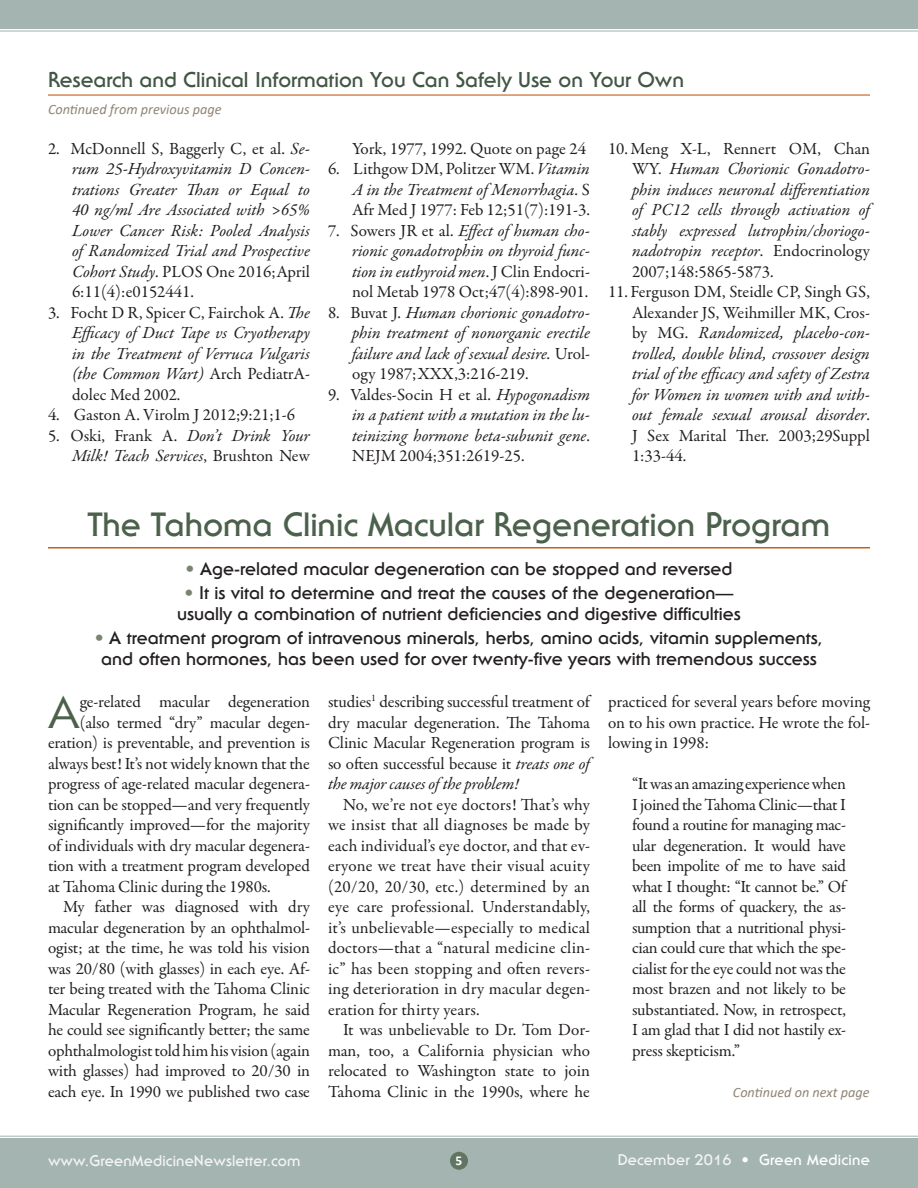
<style>
.page{position:relative;width:918px;height:1188px;background:#fff}
.page>*{position:absolute;margin:0;border:0;box-sizing:border-box;transform-origin:0 0}
.Body-no-indent-dropc{font:44.4px "Serif Gothic Std";color:#4b614c;scale:1.09 1}
.Headline{font:700 33px "Serif Gothic Std";color:#4b614c}
.Continuation-header{font:700 21px "Serif Gothic Std";color:#415643}
.Deck-bulleted-list{font:700 18px/21px "Serif Gothic Std";color:#231f20;text-align:center}
.t1{font:italic 17.1px/20.5px "Garamond Premr Pro";letter-spacing:-.005em;color:#231f20;text-align:justify}
.Body{font:17.1px/20.5px "Garamond Premr Pro";letter-spacing:-.005em;color:#231f20;text-align:justify}
.Block-indent{font:17.1px/20.5px "Garamond Premr Pro";letter-spacing:-.005em;color:#231f20;text-align:justify}
.Body-no-indent-dropc-2{font:17.1px "Garamond Premr Pro";letter-spacing:-.015em;color:#231f20}
.t2{font:700 15.15px "Serif Gothic Std";letter-spacing:.01em;color:#f3f4f4}
.t3{font:700 15px "Serif Gothic Std";letter-spacing:.02em;color:#fff}
.Continuation-line-le{font:italic 14.25px "Calibri";color:#8f8473}
.Continuation-line-ri{font:italic 14.25px "Calibri";color:#8f8473}
.t4{font:700 13.5px "Calibri";color:#fff}
.s1{font-style:normal}
.s2{font-style:italic}
.s3{color:#7a856d}
.s4{color:#f3f4f4}
</style>
<div class="page">
<svg style="left:0;top:0;width:918px;height:32px;background:#a8b8b5"></svg>
<svg style="left:0;top:1135px;width:918px;height:6px"></svg>
<div style="left:0;top:1141px;width:918px;height:47px;background:#a3b4b1"></div>
<div style="left:450px;top:1152px;width:18px;height:18px;background:#617662;border-radius:50%"></div>
<hr style="left:48px;top:94px;width:822px;height:2px;background:#c85f1d">
<hr style="left:48px;top:547px;width:822px;height:1px;background:#c85f1d">
<p class="Continuation-header" style="left:48px;top:67px;width:638px">Research and Clinical Information You Can Safely Use on Your Own</p>
<p class="Continuation-line-le" style="left:48px;top:99px;width:175px">Continued from previous page</p>
<p class="t1" style="left:72px;top:139px;width:240px;text-indent:-24px"><span class="s1">2. McDonnell S, Baggerly C, et al.</span> Se&shy;rum 25-Hydroxyvitamin D Concen&shy;trations Greater Than or Equal to 40 ng/ml Are Associated with &gt;65% Lower Cancer Risk: Pooled Analysis of Randomized Trial and Prospective Cohort Study<span class="s1">. PLOS One 2016;April 6:11(4):e0152441.</span></p>
<p class="t1" style="left:72px;top:303px;width:240px;text-indent:-24px"><span class="s1">3. Focht D R, Spicer C, Fairchok A.</span> The Efficacy of Duct Tape vs Cryotherapy in the Treatment of Verruca Vulgaris (the Common Wart) <span class="s1">Arch PediatrA&shy;dolec Med 2002.</span></p>
<p class="Block-indent" style="left:48px;top:405px;width:249px">4. Gaston A. Virolm J 2012;9:21;1-6</p>
<p class="t1" style="left:48px;top:426px;width:264px;text-align:right"><span class="s1">5. Oski, Frank A.</span> Don’t Drink Your<br>Milk! Teach Services<span class="s1">, Brushton New</span></p>
<p class="Block-indent" style="left:352px;top:139px;width:235px">York, 1977, 1992. Quote on page 24</p>
<p class="Block-indent" style="left:352px;top:159px;width:240px;text-indent:-24px">6. Lithgow DM, Politzer WM. <span class="s2">Vitamin A in the Treatment of Menorrhagia</span>. S Afr Med J 1977: Feb 12;51(7):191-3.</p>
<p class="t1" style="left:352px;top:221px;width:240px;text-indent:-24px"><span class="s1">7. Sowers JR et al.</span> Effect of human cho&shy;rionic gonadotrophin on thyroid func&shy;tion in euthyroid men<span class="s1">. J Clin Endocri&shy;nol Metab 1978 Oct;47(4):898-901.</span></p>
<p class="t1" style="left:352px;top:303px;width:240px;text-indent:-24px"><span class="s1">8. Buvat J.</span> Human chorionic gonadotro&shy;phin treatment of nonorganic erectile failure and lack of sexual desire. <span class="s1">Urol&shy;ogy 1987;XXX,3:216-219.</span></p>
<p class="t1" style="left:352px;top:385px;width:240px;text-indent:-24px"><span class="s1">9. Valdes-Socin H et al.</span> Hypogonadism in a patient with a mutation in the lu&shy;teinizing hormone beta-subunit gene<span class="s1">.<br>NEJM 2004;351:2619-25.</span></p>
<p class="t1" style="left:632px;top:139px;width:240px;text-indent:-24px"><span class="s1">10.Meng X-L, Rennert OM, Chan WY.</span> Human Chorionic Gonadotro&shy;phin induces neuronal differentiation of PC12 cells through activation of stably expressed lutrophin/choriogo&shy;nadotropin receptor<span class="s1">. Endocrinology 2007;148:5865-5873.</span></p>
<p class="t1" style="left:632px;top:283px;width:240px;text-indent:-24px"><span class="s1">11. Ferguson DM, Steidle CP, Singh GS, Alexander JS, Weihmiller MK, Cros&shy;by MG.</span> Randomized, placebo-con&shy;trolled, double blind, crossover design trial of the efficacy and safety of Zestra for Women in women with and with&shy;out female sexual arousal disorder<span class="s1">.<br>J Sex Marital Ther. 2003;29Suppl 1:33-44.</span></p>
<p class="Headline" style="left:88px;top:506px;width:744px">The Tahoma Clinic Macular Regeneration Program</p>
<p class="Deck-bulleted-list" style="left:186px;top:559px;width:548px"><span class="s3">•</span> Age-related macular degeneration can be stopped and reversed</p>
<p class="Deck-bulleted-list" style="left:177px;top:583px;width:565px"><span class="s3">•</span> It is vital to determine and treat the causes of the degeneration— usually a combination of nutrient deficiencies and digestive difficulties</p>
<p class="Deck-bulleted-list" style="left:95px;top:628px;width:730px"><span class="s3">•</span> A treatment program of intravenous minerals, herbs, amino acids, vitamin supplements, and often hormones, has been used for over twenty-five years with tremendous success</p>
<p class="Body-no-indent-dropc" style="left:48px;top:685px;width:31px">A</p>
<p class="Body-no-indent-dropc-2" style="left:80px;top:691px;width:232px">ge-related macular degeneration</p>
<p class="Body-no-indent-dropc-2" style="left:80px;top:712px;width:232px">(also termed “dry” macular degen-</p>
<p class="Body-no-indent-dropc-2" style="left:48px;top:732px;width:264px">eration) is preventable, and prevention is</p>
<p class="Body-no-indent-dropc-2" style="left:48px;top:753px;width:263px">always best! It’s not widely known that the</p>
<p class="Body-no-indent-dropc-2" style="left:48px;top:773px;width:264px">progress of age-related macular degenera-</p>
<p class="Body-no-indent-dropc-2" style="left:48px;top:794px;width:264px">tion can be stopped—and very frequently</p>
<p class="Body-no-indent-dropc-2" style="left:48px;top:814px;width:264px">significantly improved—for the majority</p>
<p class="Body-no-indent-dropc-2" style="left:48px;top:835px;width:264px">of individuals with dry macular degenera-</p>
<p class="Body-no-indent-dropc-2" style="left:48px;top:855px;width:264px">tion with a treatment program developed</p>
<p class="Body-no-indent-dropc-2" style="left:48px;top:876px;width:224px">at Tahoma Clinic during the 1980s.</p>
<p class="Body" style="left:48px;top:897px;width:264px;text-indent:15px">My father was diagnosed with dry macular degeneration by an ophthalmol&shy;ogist; at the time, he was told his vision was 20/80 (with glasses) in each eye. Af&shy;ter being treated with the Tahoma Clinic Macular Regeneration Program, he said he could see significantly better; the same ophthalmologist told him his vision (again with glasses) had improved to 20/30 in each eye. In 1990 we published two case</p>
<p class="Body" style="left:328px;top:692px;width:264px">studies<sup>1</sup> describing successful treatment of dry macular degeneration. The Tahoma Clinic Macular Regeneration program is so often successful because it <span class="s2">treats one of the major causes of the problem!</span></p>
<p class="Body" style="left:328px;top:794px;width:264px;text-indent:15px">No, we’re not eye doctors! That’s why we insist that all diagnoses be made by each individual’s eye doctor, and that ev&shy;eryone we treat have their visual acuity (20/20, 20/30, etc.) determined by an eye care professional. Understandably, it’s unbelievable—especially to medical doctors—that a “natural medicine clin&shy;ic” has been stopping and often revers&shy;ing deterioration in dry macular degen&shy;eration for thirty years.</p>
<p class="Body" style="left:328px;top:1020px;width:264px;text-indent:15px">It was unbelievable to Dr. Tom Dor&shy;man, too, a California physician who relocated to Washington state to join Tahoma Clinic in the 1990s, where he</p>
<p class="Body" style="left:608px;top:692px;width:264px">practiced for several years before moving on to his own practice. He wrote the fol&shy;lowing in 1998:</p>
<p class="Block-indent" style="left:632px;top:774px;width:216px">“It was an amazing experience when I joined the Tahoma Clinic—that I found a routine for managing mac&shy;ular degeneration. It would have been impolite of me to have said what I thought: “It cannot be.” Of all the forms of quackery, the as&shy;sumption that a nutritional physi&shy;cian could cure that which the spe&shy;cialist for the eye could not was the most brazen and not likely to be substantiated. Now, in retrospect, I am glad that I did not hastily ex&shy;press skepticism.”</p>
<p class="Continuation-line-ri" style="left:733px;top:1082px;width:138px">Continued on next page</p>
<p class="t2" style="left:48px;top:1152px;width:254px">www.GreenMedicineNewsletter.com</p>
<p class="t4" style="left:456px;top:1151px;width:8px">5</p>
<p class="t3" style="left:618px;top:1151px;width:254px"><span class="s4">December 2016</span> • Green Medicine</p>
</div>
